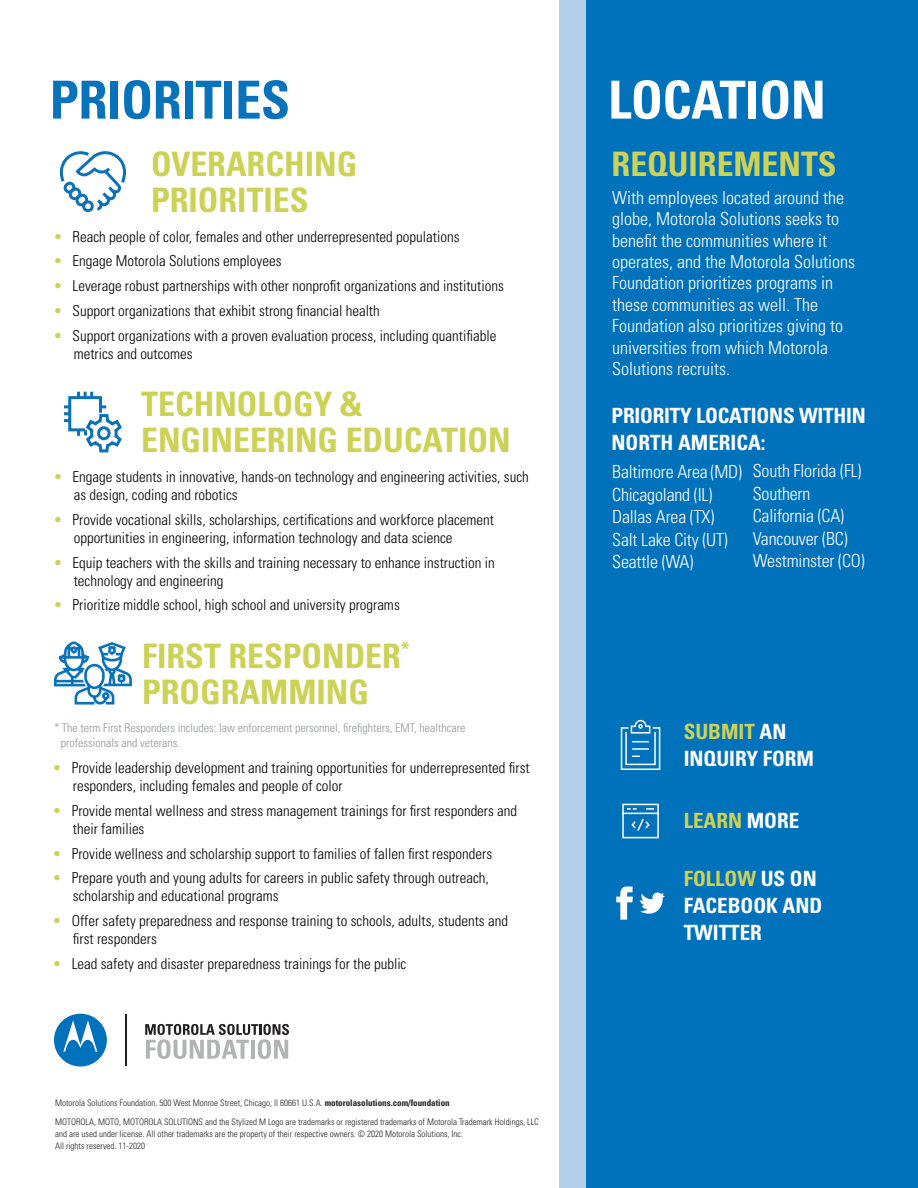
<style>
.page{position:relative;width:918px;height:1188px;background:#fff}
.page>*{position:absolute;margin:0;border:0;box-sizing:border-box;transform-origin:0 0}
.t1{font:700 condensed 52.5px "Univers LT Std";letter-spacing:-.01em;color:#0872ba}
.t2{font:700 condensed 52.5px "Univers LT Std";letter-spacing:-.01em;color:#fff}
.t3{font:700 condensed 33.75px/36px "Univers LT Std";color:#ccd255}
.t4{font:700 condensed 21px/27px "Univers LT Std";color:#fff}
.t5{font:700 condensed 21px "Univers LT Std";color:#ccd255}
.t6{font:300 condensed 18px/21.3px "Univers LT Std";color:#fff}
.t7{font:300 condensed 15px/18px "Univers LT Std";color:#000}
.t8{font:300 condensed 12px "Univers LT Std";color:#939598}
.t9{font:300 condensed 9px "Univers LT Std";color:#231f20}
.s1{color:#ccd255}
.s2{font-weight:700}
.s3{color:#fff}
</style>
<div class="page">
<svg style="left:54px;top:642px;width:78px;height:63px"></svg>
<div style="left:585px;top:0;width:333px;height:1188px;background:#0072bc"></div>
<svg style="left:620px;top:719px;width:41px;height:51px"></svg>
<svg style="left:622px;top:803px;width:37px;height:36px"></svg>
<div style="left:559px;top:0;width:27px;height:1188px;background:#b3cfe9"></div>
<svg style="left:64px;top:392px;width:58px;height:61px"></svg>
<svg style="left:59px;top:151px;width:67px;height:62px"></svg>
<div style="left:54px;top:1014px;width:53px;height:52px;background:#0072bc;border-radius:50%"></div>
<svg style="left:63px;top:1020px;width:34px;height:32px"></svg>
<svg style="left:145px;top:1024px;width:144px;height:35px"></svg>
<hr style="left:125px;top:1015px;width:2px;height:51px;background:#231f20">
<svg style="left:616px;top:887px;width:17px;height:33px"></svg>
<svg style="left:640px;top:892px;width:25px;height:22px"></svg>
<p class="t1" style="left:50px;top:68px;width:242px">PRIORITIES</p>
<p class="t2" style="left:608px;top:68px;width:219px">LOCATION</p>
<p class="t3" style="left:151px;top:146px;width:208px">OVERARCHING</p>
<p class="t3" style="left:151px;top:182px;width:159px">PRIORITIES</p>
<p class="t7" style="left:53px;top:227px;width:408px"><span class="s1">•</span> Reach people of color, females and other underrepresented populations</p>
<p class="t7" style="left:53px;top:252px;width:230px"><span class="s1">•</span> Engage Motorola Solutions employees</p>
<p class="t7" style="left:53px;top:277px;width:452px"><span class="s1">•</span> Leverage robust partnerships with other nonprofit organizations and institutions</p>
<p class="t7" style="left:53px;top:302px;width:328px"><span class="s1">•</span> Support organizations that exhibit strong financial health</p>
<p class="t7" style="left:74px;top:326px;width:424px;text-indent:-20px"><span class="s1">•</span> Support organizations with a proven evaluation process, including quantifiable metrics and outcomes</p>
<p class="t3" style="left:141px;top:386px;width:371px">TECHNOLOGY &amp;<br>ENGINEERING EDUCATION</p>
<p class="t7" style="left:74px;top:468px;width:457px;text-indent:-20px"><span class="s1">•</span> Engage students in innovative, hands-on technology and engineering activities, such as design, coding and robotics</p>
<p class="t7" style="left:74px;top:511px;width:422px;text-indent:-20px"><span class="s1">•</span> Provide vocational skills, scholarships, certifications and workforce placement opportunities in engineering, information technology and data science</p>
<p class="t7" style="left:74px;top:553px;width:423px;text-indent:-20px"><span class="s1">•</span> Equip teachers with the skills and training necessary to enhance instruction in technology and engineering</p>
<p class="t7" style="left:53px;top:596px;width:348px"><span class="s1">•</span> Prioritize middle school, high school and university programs</p>
<p class="t3" style="left:142px;top:637px;width:269px">FIRST RESPONDER<sup>*<br></sup>PROGRAMMING</p>
<p class="t8" style="left:54px;top:720px;width:413px">* The term First Responders includes: law enforcement personnel, firefighters, EMT, healthcare</p>
<p class="t8" style="left:61px;top:736px;width:121px">professionals and veterans.</p>
<p class="t7" style="left:73px;top:759px;width:458px;text-indent:-20px"><span class="s1">•</span> Provide leadership development and training opportunities for underrepresented first responders, including females and people of color</p>
<p class="t7" style="left:73px;top:802px;width:446px;text-indent:-20px"><span class="s1">•</span> Provide mental wellness and stress management trainings for first responders and their families</p>
<p class="t7" style="left:53px;top:844px;width:441px"><span class="s1">•</span> Provide wellness and scholarship support to families of fallen first responders</p>
<p class="t7" style="left:73px;top:869px;width:418px;text-indent:-20px"><span class="s1">•</span> Prepare youth and young adults for careers in public safety through outreach, scholarship and educational programs</p>
<p class="t7" style="left:73px;top:912px;width:437px;text-indent:-20px"><span class="s1">•</span> Offer safety preparedness and response training to schools, adults, students and first responders</p>
<p class="t7" style="left:53px;top:955px;width:355px"><span class="s1">•</span> Lead safety and disaster preparedness trainings for the public</p>
<p class="t9" style="left:55px;top:1097px;width:396px">Motorola Solutions Foundation. 500 West Monroe Street, Chicago, Il 60661 U.S.A. <span class="s2">motorolasolutions.com/foundation</span></p>
<p class="t9" style="left:55px;top:1116px;width:485px">MOTOROLA, MOTO, MOTOROLA SOLUTIONS and the Stylized M Logo are trademarks or registered trademarks of Motorola Trademark Holdings, LLC</p>
<p class="t9" style="left:55px;top:1128px;width:409px">and are used under license. All other trademarks are the property of their respective owners. © 2020 Motorola Solutions, Inc.</p>
<p class="t9" style="left:55px;top:1141px;width:91px">All rights reserved. 11-2020</p>
<p class="t3" style="left:612px;top:146px;width:227px">REQUIREMENTS</p>
<p class="t6" style="left:612px;top:187px;width:244px">With employees located around the globe, Motorola Solutions seeks to benefit the communities where it operates, and the Motorola Solutions Foundation prioritizes programs in these communities as well. The Foundation also prioritizes giving to universities from which Motorola Solutions recruits.</p>
<p class="t4" style="left:612px;top:402px;width:256px">PRIORITY LOCATIONS WITHIN<br>NORTH AMERICA:</p>
<p class="t6" style="left:612px;top:461px;width:131px">Baltimore Area (MD)</p>
<p class="t6" style="left:612px;top:484px;width:102px">Chicagoland (IL)</p>
<p class="t6" style="left:612px;top:506px;width:104px">Dallas Area (TX)</p>
<p class="t6" style="left:612px;top:529px;width:117px">Salt Lake City (UT)</p>
<p class="t6" style="left:612px;top:551px;width:83px">Seattle (WA)</p>
<p class="t6" style="left:753px;top:460px;width:110px">South Florida (FL)</p>
<p class="t6" style="left:753px;top:482px;width:93px;line-height:22.5px">Southern<br>California (CA)</p>
<p class="t6" style="left:753px;top:528px;width:96px">Vancouver (BC)</p>
<p class="t6" style="left:753px;top:550px;width:113px">Westminster (CO)</p>
<p class="t4" style="left:684px;top:718px;width:132px"><span class="s1">SUBMIT</span> AN<br>INQUIRY FORM</p>
<p class="t5" style="left:684px;top:808px;width:117px">LEARN <span class="s3">MORE</span></p>
<p class="t4" style="left:684px;top:865px;width:140px"><span class="s1">FOLLOW</span> US ON<br>FACEBOOK AND<br>TWITTER</p>
</div>
